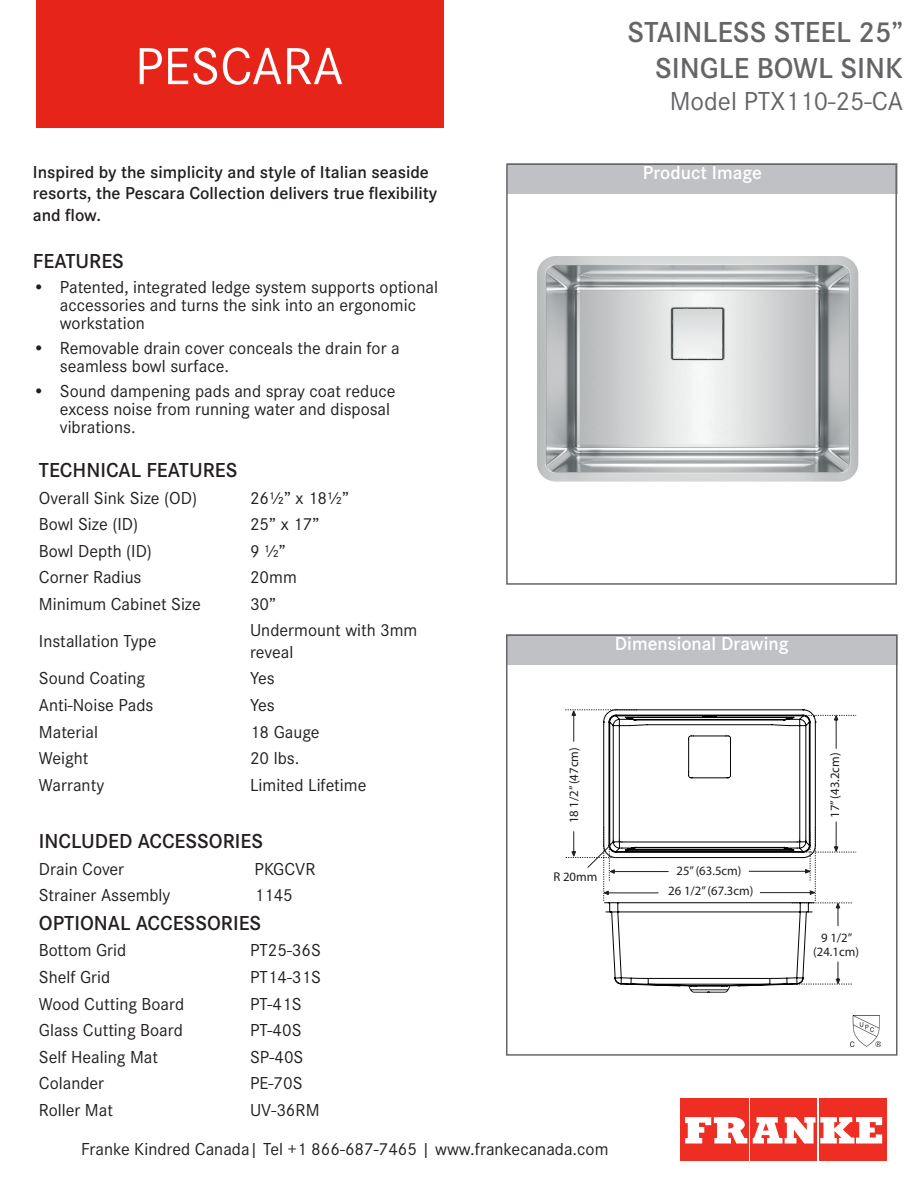
<style>
.page{position:relative;width:918px;height:1188px;background:#fff}
.page>*{position:absolute;margin:0;border:0;box-sizing:border-box;transform-origin:0 0}
.t1{font:54px "Corporate S";color:#fff}
.t2{font:600 30px "Corporate S";color:#656568}
.t3{font:27px "Corporate S";color:#656568}
.t4{font:600 21px "Corporate S";color:#231f20}
.t5{font:600 19.5px "Corporate S";color:#fff}
.t6{font:18px/18px "Corporate S";color:#231f20}
.t7{font:600 18px/21.6px "Corporate S";color:#231f20}
.t8{font:12.75px/19.4px "Myriad Pro";color:#211d1e;text-align:center}
</style>
<div class="page">
<div style="left:506px;top:634px;width:392px;height:31px;background:#c0c1c4"></div>
<div style="left:506px;top:634px;width:392px;height:422px;border:2px solid #656568"></div>
<div style="left:507px;top:164px;width:391px;height:30px;background:#c0c1c4"></div>
<div style="left:506px;top:164px;width:391px;height:421px;border:2px solid #656568"></div>
<div style="left:680px;top:1099px;width:69px;height:62px;background:#ee2e22"></div>
<div style="left:751px;top:1099px;width:66px;height:62px;background:#ee2e22"></div>
<div style="left:819px;top:1099px;width:67px;height:62px;background:#ee2e22"></div>
<svg style="left:685px;top:1117px;width:62px;height:27px"></svg>
<svg style="left:753px;top:1117px;width:129px;height:27px"></svg>
<div style="left:37px;top:0;width:407px;height:127px;background:#e72419"></div>
<img style="left:537px;top:256px;width:322px;height:226px">
<svg style="left:565px;top:709px;width:291px;height:284px"></svg>
<img style="left:851px;top:1016px;width:29px;height:31px">
<p class="t1" style="left:135px;top:27px;width:210px">PESCARA</p>
<p class="t2" style="left:628px;top:9px;width:277px">STAINLESS STEEL 25”</p>
<p class="t2" style="left:655px;top:45px;width:249px">SINGLE BOWL SINK</p>
<p class="t3" style="left:670px;top:81px;width:235px">Model PTX110-25-CA</p>
<p class="t7" style="left:33px;top:160px;width:406px">Inspired by the simplicity and style of Italian seaside resorts, the Pescara Collection delivers true flexibility and flow.</p>
<p class="t5" style="left:643px;top:158px;width:121px">Product Image</p>
<p class="t4" style="left:33px;top:246px;width:93px">FEATURES</p>
<p class="t6" style="left:60px;top:277px;width:380px;text-indent:-27px">• Patented, integrated ledge system supports optional accessories and turns the sink into an ergonomic workstation</p>
<p class="t6" style="left:60px;top:338px;width:341px;text-indent:-27px">• Removable drain cover conceals the drain for a seamless bowl surface.</p>
<p class="t6" style="left:60px;top:380px;width:337px;text-indent:-27px">• Sound dampening pads and spray coat reduce excess noise from running water and disposal vibrations.</p>
<p class="t4" style="left:39px;top:455px;width:200px">TECHNICAL FEATURES</p>
<p class="t6" style="left:39px;top:487px;width:160px">Overall Sink Size (OD)</p>
<p class="t6" style="left:250px;top:487px;width:101px">26½” x 18½”</p>
<p class="t6" style="left:39px;top:514px;width:101px">Bowl Size (ID)</p>
<p class="t6" style="left:250px;top:514px;width:71px">25” x 17”</p>
<p class="t6" style="left:39px;top:540px;width:115px">Bowl Depth (ID)</p>
<p class="t6" style="left:250px;top:540px;width:37px">9 1/2 ”</p>
<p class="t6" style="left:39px;top:567px;width:104px">Corner Radius</p>
<p class="t6" style="left:250px;top:567px;width:48px">20mm</p>
<p class="t6" style="left:39px;top:594px;width:163px">Minimum Cabinet Size</p>
<p class="t6" style="left:250px;top:594px;width:28px">30”</p>
<p class="t6" style="left:39px;top:631px;width:119px">Installation Type</p>
<p class="t6" style="left:250px;top:618px;width:169px;line-height:21.6px">Undermount with 3mm reveal</p>
<p class="t6" style="left:39px;top:668px;width:108px">Sound Coating</p>
<p class="t6" style="left:250px;top:668px;width:26px">Yes</p>
<p class="t6" style="left:39px;top:695px;width:116px">Anti-Noise Pads</p>
<p class="t6" style="left:250px;top:695px;width:26px">Yes</p>
<p class="t6" style="left:39px;top:721px;width:61px">Material</p>
<p class="t6" style="left:250px;top:721px;width:71px">18 Gauge</p>
<p class="t6" style="left:39px;top:748px;width:51px">Weight</p>
<p class="t6" style="left:250px;top:748px;width:51px">20 lbs.</p>
<p class="t6" style="left:39px;top:774px;width:67px">Warranty</p>
<p class="t6" style="left:250px;top:774px;width:118px">Limited Lifetime</p>
<p class="t4" style="left:39px;top:826px;width:226px">INCLUDED ACCESSORIES</p>
<p class="t6" style="left:39px;top:858px;width:87px">Drain Cover</p>
<p class="t6" style="left:255px;top:858px;width:62px">PKGCVR</p>
<p class="t6" style="left:39px;top:885px;width:133px">Strainer Assembly</p>
<p class="t6" style="left:255px;top:885px;width:40px">1145</p>
<p class="t4" style="left:39px;top:907px;width:224px">OPTIONAL ACCESSORIES</p>
<p class="t6" style="left:39px;top:940px;width:89px">Bottom Grid</p>
<p class="t6" style="left:250px;top:940px;width:72px">PT25-36S</p>
<p class="t6" style="left:39px;top:967px;width:73px">Shelf Grid</p>
<p class="t6" style="left:250px;top:967px;width:72px">PT14-31S</p>
<p class="t6" style="left:39px;top:993px;width:147px">Wood Cutting Board</p>
<p class="t6" style="left:250px;top:993px;width:53px">PT-41S</p>
<p class="t6" style="left:39px;top:1020px;width:145px">Glass Cutting Board</p>
<p class="t6" style="left:250px;top:1020px;width:53px">PT-40S</p>
<p class="t6" style="left:39px;top:1046px;width:121px">Self Healing Mat</p>
<p class="t6" style="left:250px;top:1046px;width:55px">SP-40S</p>
<p class="t6" style="left:39px;top:1073px;width:67px">Colander</p>
<p class="t6" style="left:250px;top:1073px;width:54px">PE-70S</p>
<p class="t6" style="left:39px;top:1100px;width:76px">Roller Mat</p>
<p class="t6" style="left:250px;top:1100px;width:71px">UV-36RM</p>
<p class="t6" style="left:81px;top:1139px;width:529px">Franke Kindred Canada| Tel +1 866-687-7465 | www.frankecanada.com</p>
<p class="t8" style="left:564px;top:823px;width:77px;rotate:-90deg">18 1/2” (47cm)</p>
<p class="t8" style="left:553px;top:866px;width:45px">R 20mm</p>
<p class="t5" style="left:615px;top:629px;width:175px">Dimensional Drawing</p>
<p class="t8" style="left:668px;top:861px;width:87px">25” (63.5cm)<br>26 1/2” (67.3cm)</p>
<p class="t8" style="left:825px;top:818px;width:67px;rotate:-90deg">17” (43.2cm)</p>
<p class="t8" style="left:813px;top:931px;width:47px;line-height:13.6px">9 1/2” (24.1cm)</p>
</div>
